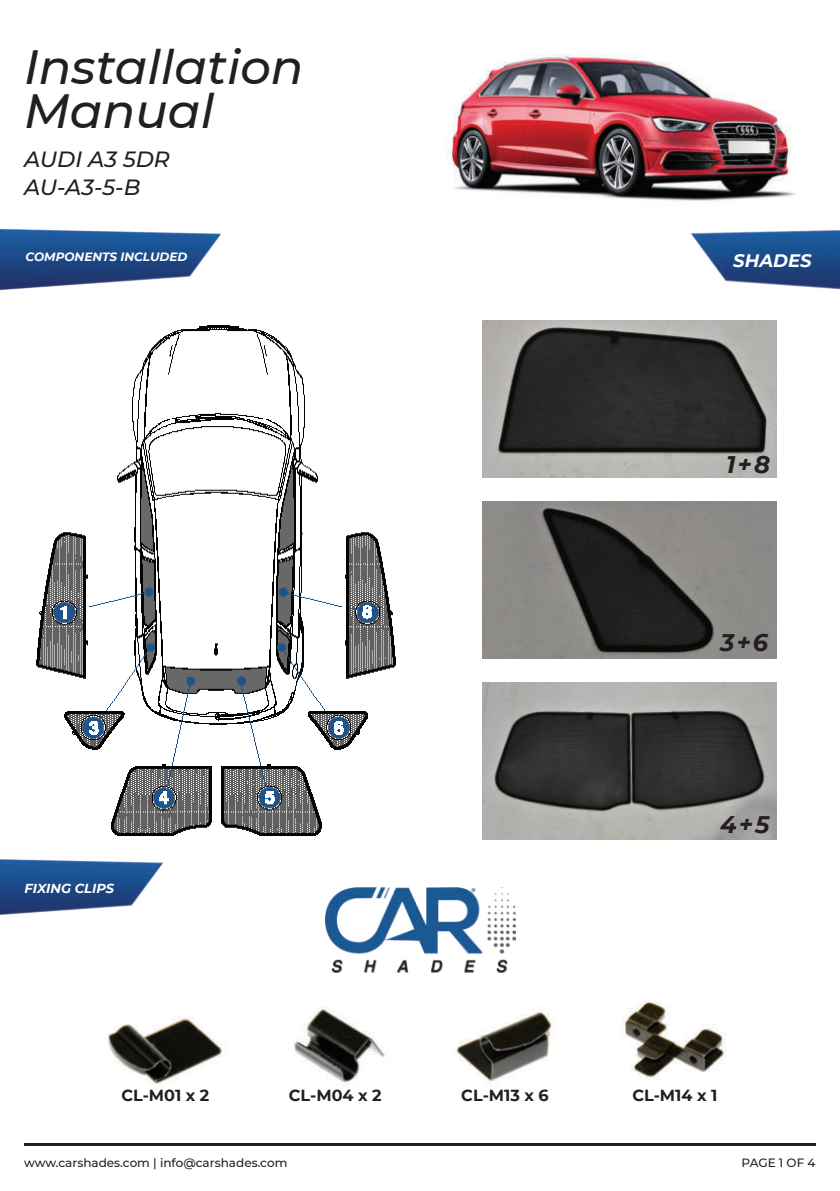
<style>
.page{position:relative;width:840px;height:1191px;background:#fff}
.page>*{position:absolute;margin:0;border:0;box-sizing:border-box;transform-origin:0 0}
.t1{font:italic 500 48px/44px "Montserrat";color:#231f20}
.t2{font:italic 700 24px "Montserrat";color:#231f20}
.t3{font:italic 500 22px/28px "Montserrat";color:#231f20}
.t4{font:italic 700 18px "Montserrat";color:#fff}
.t5{font:700 16px "Montserrat";color:#231f20}
.t6{font:italic 700 13px "Montserrat";color:#fff}
.t7{font:500 12px "Montserrat";color:#231f20}
.t8{font:italic 700 12px "Montserrat";color:#fff}
</style>
<div class="page">
<img style="left:445px;top:53px;width:351px;height:148px">
<img style="left:0;top:228px;width:221px;height:63px">
<img style="left:690px;top:230px;width:149px;height:60px">
<img style="left:0;top:859px;width:163px;height:56px">
<img style="left:36px;top:325px;width:359px;height:511px">
<img style="left:107px;top:1017px;width:119px;height:68px">
<img style="left:293px;top:1006px;width:92px;height:77px">
<img style="left:453px;top:1011px;width:102px;height:72px">
<img style="left:622px;top:999px;width:104px;height:81px">
<img style="left:325px;top:887px;width:190px;height:85px">
<img style="left:482px;top:320px;width:293px;height:157px">
<img style="left:482px;top:501px;width:293px;height:157px">
<img style="left:482px;top:682px;width:293px;height:157px">
<hr style="left:24px;top:1143px;width:791px;height:2px;background:#231f20">
<h1 class="t1" style="left:24px;top:49px;width:281px">Installation<br>Manual</h1>
<h3 class="t3" style="left:24px;top:147px;width:147px">AUDI A3 5DR<br>AU-A3-5-B</h3>
<p class="t8" style="left:25px;top:250px;width:163px">COMPONENTS INCLUDED</p>
<h3 class="t4" style="left:732px;top:250px;width:80px">SHADES</h3>
<h2 class="t2" style="left:725px;top:451px;width:45px">1 + 8</h2>
<h2 class="t2" style="left:719px;top:629px;width:49px">3 + 6</h2>
<p class="t6" style="left:25px;top:880px;width:91px">FIXING CLIPS</p>
<h2 class="t2" style="left:719px;top:810px;width:51px">4 + 5</h2>
<h3 class="t5" style="left:121px;top:1086px;width:89px">CL-M01 x 2</h3>
<h3 class="t5" style="left:288px;top:1086px;width:94px">CL-M04 x 2</h3>
<h3 class="t5" style="left:461px;top:1086px;width:89px">CL-M13 x 6</h3>
<h3 class="t5" style="left:632px;top:1086px;width:86px">CL-M14 x 1</h3>
<p class="t7" style="left:24px;top:1157px;width:265px">www.carshades.com | info@carshades.com</p>
<p class="t7" style="left:741px;top:1157px;width:75px">PAGE 1 OF 4</p>
</div>
